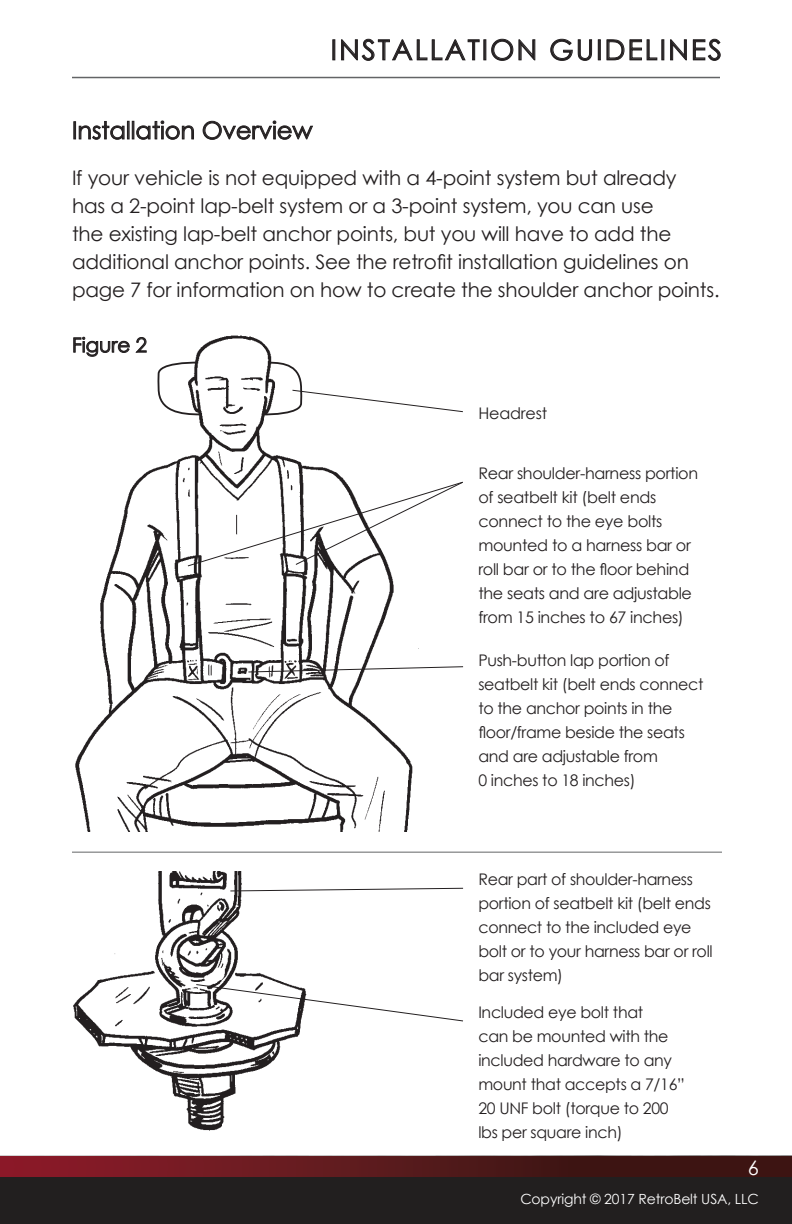
<style>
.page{position:relative;width:792px;height:1224px;background:#fff}
.page>*{position:absolute;margin:0;border:0;box-sizing:border-box;transform-origin:0 0}
.t1{font:28px "Century Gothic";letter-spacing:.075em;color:#231f20}
.t2{font:24px "Century Gothic";color:#231f20}
.t3{font:20px/28px "Century Gothic";letter-spacing:-.01em;color:#231f20}
.t4{font:20px "Century Gothic";color:#fff}
.t5{font:16px/24px "Century Gothic";letter-spacing:-.02em;color:#231f20}
.t6{font:14px "Century Gothic";letter-spacing:-.01em;color:#fff}
</style>
<div class="page">
<img style="left:0;top:1156px;width:792px;height:22px">
<div style="left:0;top:1178px;width:792px;height:46px;background:#221f1f"></div>
<div style="left:0;top:1157px;width:792px;height:20px;background:linear-gradient(to right,#8a1d2a,#2d140e)"></div>
<hr style="left:72px;top:77px;width:648px;height:1px;background:#636466">
<div style="left:73px;top:121px;width:3px;height:18px;border:1px solid #231f20"></div>
<svg style="left:78px;top:121px;width:47px;height:19px"></svg>
<div style="left:127px;top:121px;width:3px;height:18px;border:1px solid #231f20"></div>
<svg style="left:132px;top:120px;width:62px;height:20px"></svg>
<svg style="left:202px;top:120px;width:111px;height:20px"></svg>
<svg style="left:341px;top:38px;width:139px;height:23px"></svg>
<svg style="left:491px;top:38px;width:45px;height:23px"></svg>
<svg style="left:550px;top:38px;width:43px;height:23px"></svg>
<div style="left:598px;top:39px;width:3px;height:21px;border:1px solid #231f20"></div>
<svg style="left:606px;top:39px;width:52px;height:22px"></svg>
<svg style="left:670px;top:38px;width:51px;height:23px"></svg>
<img style="left:75px;top:335px;width:344px;height:496px">
<svg style="left:157px;top:361px;width:306px;height:55px"></svg>
<svg style="left:247px;top:666px;width:217px;height:7px"></svg>
<svg style="left:73px;top:336px;width:74px;height:21px"></svg>
<img style="left:73px;top:872px;width:228px;height:259px">
<hr style="left:72px;top:852px;width:650px;height:1px;background:#636466">
<svg style="left:187px;top:481px;width:276px;height:86px"></svg>
<svg style="left:229px;top:887px;width:235px;height:5px"></svg>
<svg style="left:195px;top:983px;width:268px;height:39px"></svg>
<h1 class="t1" style="left:331px;top:30px;width:393px">INSTALLATION GUIDELINES</h1>
<h2 class="t2" style="left:72px;top:114px;width:242px">Installation Overview</h2>
<p class="t3" style="left:72px;top:163px;width:649px">If your vehicle is not equipped with a 4-point system but already<br>has a 2-point lap-belt system or a 3-point system, you can use<br>the existing lap-belt anchor points, but you will have to add the additional anchor points. See the retrofit installation guidelines on page 7 for information on how to create the shoulder anchor points.</p>
<p class="t3" style="left:72px;top:331px;width:76px">Figure 2</p>
<p class="t5" style="left:478px;top:401px;width:70px">Headrest</p>
<p class="t5" style="left:478px;top:461px;width:221px">Rear shoulder-harness portion of seatbelt kit (belt ends connect to the eye bolts mounted to a harness bar or roll bar or to the floor behind the seats and are adjustable from 15 inches to 67 inches)</p>
<p class="t5" style="left:478px;top:648px;width:227px">Push-button lap portion of seatbelt kit (belt ends connect to the anchor points in the floor/frame beside the seats and are adjustable from<br>0 inches to 18 inches)</p>
<p class="t5" style="left:478px;top:867px;width:236px">Rear part of shoulder-harness portion of seatbelt kit (belt ends connect to the included eye bolt or to your harness bar or roll bar system)</p>
<p class="t5" style="left:478px;top:1000px;width:208px">Included eye bolt that<br>can be mounted with the included hardware to any mount that accepts a 7/16”<br>20 UNF bolt (torque to 200 lbs per square inch)</p>
<p class="t4" style="left:748px;top:1153px;width:13px">6</p>
<p class="t6" style="left:520px;top:1189px;width:240px">Copyright © 2017 RetroBelt USA, LLC</p>
</div>
